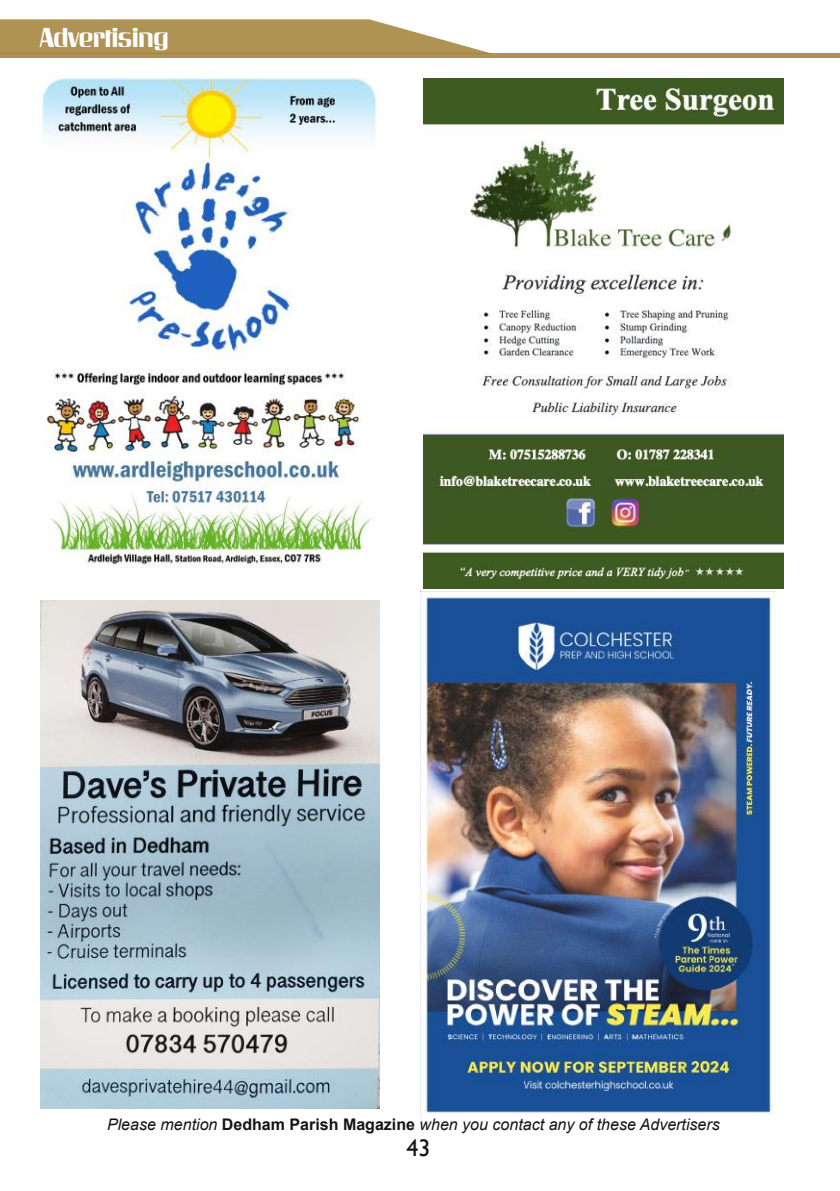
<style>
.page{position:relative;width:840px;height:1191px;background:#fff}
.page>*{position:absolute;margin:0;border:0;box-sizing:border-box;transform-origin:0 0}
.t1{font:26px "Invers SF";letter-spacing:-.01em;color:#fff}
.t2{font:24px "Gill Sans";color:#141515}
.t3{font:italic 16px "Arial";color:#141515}
.s1{font-weight:700;font-style:normal}
</style>
<div class="page">
<svg style="left:0;top:19px;width:492px;height:35px;background:#b8a069"></svg>
<hr style="left:0;top:54px;width:839px;height:4px;background:#af9354">
<img style="left:42px;top:69px;width:335px;height:499px">
<img style="left:423px;top:78px;width:360px;height:510px">
<img style="left:41px;top:600px;width:338px;height:508px">
<img style="left:420px;top:591px;width:355px;height:526px">
<h1 class="t1" style="left:40px;top:22px;width:130px">Advertising</h1>
<p class="t3" style="left:107px;top:1118px;width:614px">Please mention <span class="s1">Dedham Parish Magazine</span> when you contact any of these Advertisers</p>
<h2 class="t2" style="left:406px;top:1139px;width:25px">43</h2>
</div>
